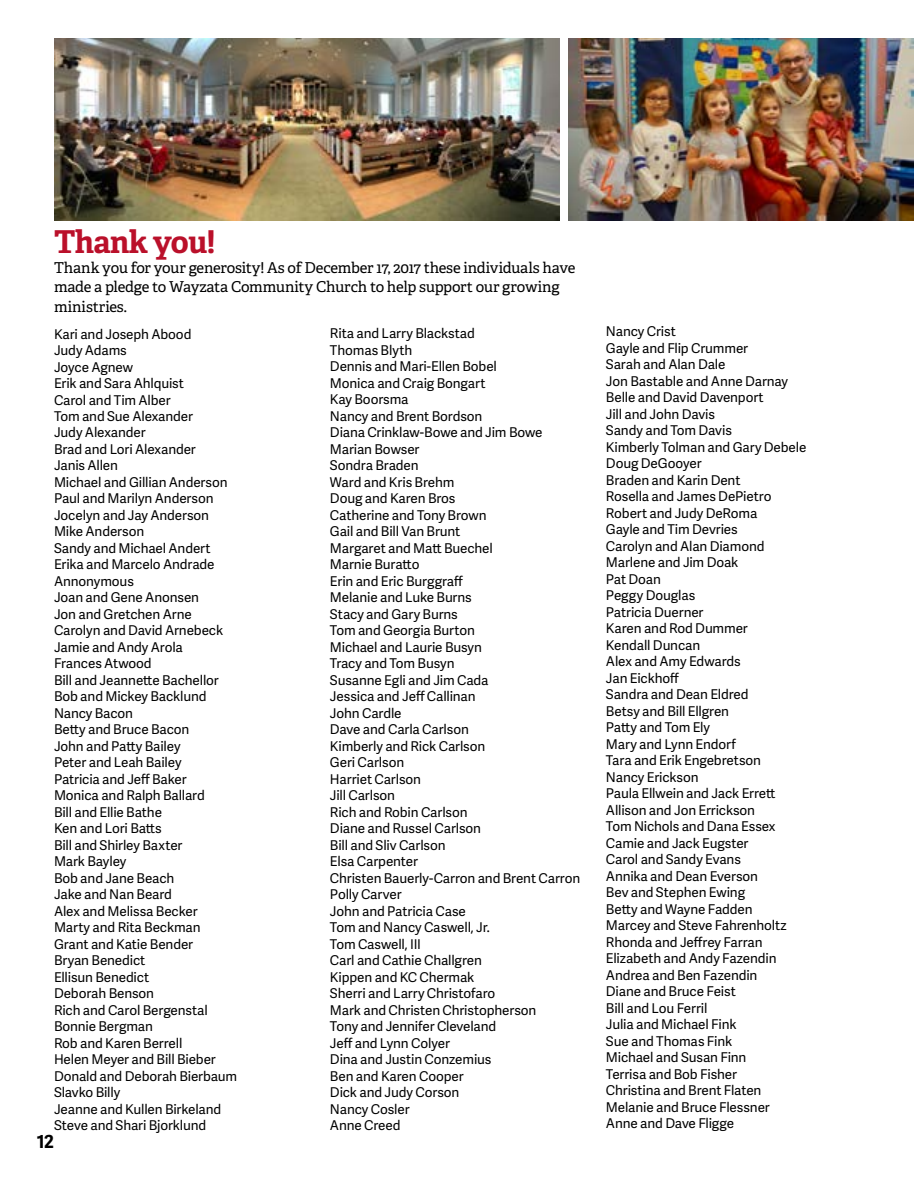
<style>
.page{position:relative;width:918px;height:1188px;background:#fff}
.page>*{position:absolute;margin:0;border:0;box-sizing:border-box;transform-origin:0 0}
.t1{font:700 31.5px "Adelle PE";letter-spacing:-.02em;color:#ba102a}
.t2{font:700 18px "Adelle Sans";color:#000}
.t3{font:15px/19.5px "Adelle PE";letter-spacing:-.015em;color:#000}
.t4{font:13.5px/16.5px "Adelle Sans";letter-spacing:-.01em;color:#000}
</style>
<div class="page">
<img style="left:54px;top:39px;width:505px;height:181px">
<img style="left:568px;top:39px;width:345px;height:181px">
<h1 class="t1" style="left:54px;top:219px;width:163px">Thank you!</h1>
<p class="t3" style="left:54px;top:257px;width:523px">Thank you for your generosity! As of December 17, 2017 these individuals have made a pledge to Wayzata Community Church to help support our growing ministries.</p>
<p class="t4" style="left:54px;top:325px;width:185px">Kari and Joseph Abood<br>Judy Adams<br>Joyce Agnew<br>Erik and Sara Ahlquist<br>Carol and Tim Alber<br>Tom and Sue Alexander<br>Judy Alexander<br>Brad and Lori Alexander<br>Janis Allen<br>Michael and Gillian Anderson<br>Paul and Marilyn Anderson<br>Jocelyn and Jay Anderson<br>Mike Anderson<br>Sandy and Michael Andert<br>Erika and Marcelo Andrade<br>Annonymous<br>Joan and Gene Anonsen<br>Jon and Gretchen Arne<br>Carolyn and David Arnebeck<br>Jamie and Andy Arola<br>Frances Atwood<br>Bill and Jeannette Bachellor<br>Bob and Mickey Backlund<br>Nancy Bacon<br>Betty and Bruce Bacon<br>John and Patty Bailey<br>Peter and Leah Bailey<br>Patricia and Jeff Baker<br>Monica and Ralph Ballard<br>Bill and Ellie Bathe<br>Ken and Lori Batts<br>Bill and Shirley Baxter<br>Mark Bayley<br>Bob and Jane Beach<br>Jake and Nan Beard<br>Alex and Melissa Becker<br>Marty and Rita Beckman<br>Grant and Katie Bender<br>Bryan Benedict<br>Ellisun Benedict<br>Deborah Benson<br>Rich and Carol Bergenstal<br>Bonnie Bergman<br>Rob and Karen Berrell<br>Helen Meyer and Bill Bieber<br>Donald and Deborah Bierbaum<br>Slavko Billy<br>Jeanne and Kullen Birkeland<br>Steve and Shari Bjorklund</p>
<p class="t4" style="left:330px;top:325px;width:252px">Rita and Larry Blackstad<br>Thomas Blyth<br>Dennis and Mari-Ellen Bobel<br>Monica and Craig Bongart<br>Kay Boorsma<br>Nancy and Brent Bordson<br>Diana Crinklaw-Bowe and Jim Bowe<br>Marian Bowser<br>Sondra Braden<br>Ward and Kris Brehm<br>Doug and Karen Bros<br>Catherine and Tony Brown<br>Gail and Bill Van Brunt<br>Margaret and Matt Buechel<br>Marnie Buratto<br>Erin and Eric Burggraff<br>Melanie and Luke Burns<br>Stacy and Gary Burns<br>Tom and Georgia Burton<br>Michael and Laurie Busyn<br>Tracy and Tom Busyn<br>Susanne Egli and Jim Cada<br>Jessica and Jeff Callinan<br>John Cardle<br>Dave and Carla Carlson<br>Kimberly and Rick Carlson<br>Geri Carlson<br>Harriet Carlson<br>Jill Carlson<br>Rich and Robin Carlson<br>Diane and Russel Carlson<br>Bill and Sliv Carlson<br>Elsa Carpenter<br>Christen Bauerly-Carron and Brent Carron<br>Polly Carver<br>John and Patricia Case<br>Tom and Nancy Caswell, Jr.<br>Tom Caswell, III<br>Carl and Cathie Challgren<br>Kippen and KC Chermak<br>Sherri and Larry Christofaro<br>Mark and Christen Christopherson<br>Tony and Jennifer Cleveland<br>Jeff and Lynn Colyer<br>Dina and Justin Conzemius<br>Ben and Karen Cooper<br>Dick and Judy Corson<br>Nancy Cosler<br>Anne Creed</p>
<p class="t4" style="left:606px;top:323px;width:202px">Nancy Crist<br>Gayle and Flip Crummer<br>Sarah and Alan Dale<br>Jon Bastable and Anne Darnay<br>Belle and David Davenport<br>Jill and John Davis<br>Sandy and Tom Davis<br>Kimberly Tolman and Gary Debele<br>Doug DeGooyer<br>Braden and Karin Dent<br>Rosella and James DePietro<br>Robert and Judy DeRoma<br>Gayle and Tim Devries<br>Carolyn and Alan Diamond<br>Marlene and Jim Doak<br>Pat Doan<br>Peggy Douglas<br>Patricia Duerner<br>Karen and Rod Dummer<br>Kendall Duncan<br>Alex and Amy Edwards<br>Jan Eickhoff<br>Sandra and Dean Eldred<br>Betsy and Bill Ellgren<br>Patty and Tom Ely<br>Mary and Lynn Endorf<br>Tara and Erik Engebretson<br>Nancy Erickson<br>Paula Ellwein and Jack Errett<br>Allison and Jon Errickson<br>Tom Nichols and Dana Essex<br>Camie and Jack Eugster<br>Carol and Sandy Evans<br>Annika and Dean Everson<br>Bev and Stephen Ewing<br>Betty and Wayne Fadden<br>Marcey and Steve Fahrenholtz<br>Rhonda and Jeffrey Farran<br>Elizabeth and Andy Fazendin<br>Andrea and Ben Fazendin<br>Diane and Bruce Feist<br>Bill and Lou Ferril<br>Julia and Michael Fink<br>Sue and Thomas Fink<br>Michael and Susan Finn<br>Terrisa and Bob Fisher<br>Christina and Brent Flaten<br>Melanie and Bruce Flessner<br>Anne and Dave Fligge</p>
<h2 class="t2" style="left:37px;top:1128px;width:19px">12</h2>
</div>
